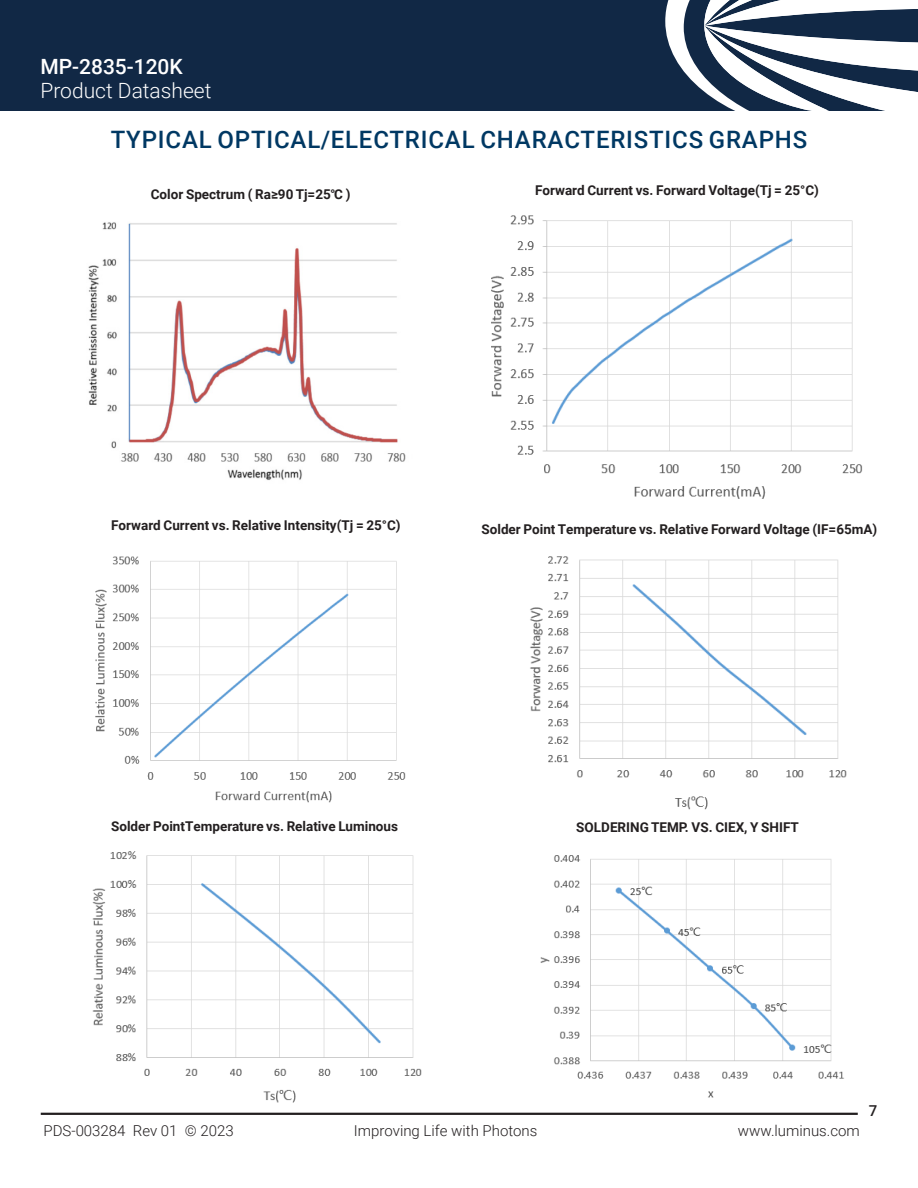
<style>
.page{position:relative;width:918px;height:1188px;background:#fff}
.page>*{position:absolute;margin:0;border:0;box-sizing:border-box;transform-origin:0 0}
.t1{font:500 24px "Roboto";letter-spacing:.035em;color:#003863}
.t2{font:300 21px "Roboto";color:#fff}
.t3{font:500 21px "Roboto";color:#fff}
.DS_Bottom_Folio{font:300 15px "Roboto";color:#231f20}
.DS_Folio_Pg{font:500 15px "Roboto";color:#231f20}
.Notes_Style_Sheet_in{font:700 13.5px "Roboto";color:#231f20}
</style>
<div class="page">
<div style="left:0;top:0;width:918px;height:110px;background:#112845"></div>
<svg style="left:665px;top:0;width:253px;height:110px"></svg>
<hr style="left:41px;top:1113px;width:817px;height:2px;background:#231f20">
<img style="left:491px;top:215px;width:372px;height:284px">
<img style="left:95px;top:556px;width:311px;height:247px">
<img style="left:530px;top:556px;width:317px;height:254px">
<img style="left:540px;top:855px;width:304px;height:243px">
<img style="left:92px;top:851px;width:330px;height:252px">
<img style="left:88px;top:222px;width:318px;height:258px">
<p class="t3" style="left:40px;top:52px;width:144px">MP-2835-120K</p>
<p class="t2" style="left:40px;top:76px;width:173px">Product Datasheet</p>
<p class="t1" style="left:111px;top:122px;width:698px">TYPICAL OPTICAL/ELECTRICAL CHARACTERISTICS GRAPHS</p>
<p class="Notes_Style_Sheet_in" style="left:151px;top:185px;width:201px">Color Spectrum ( Ra≥90 Tj=25℃ )</p>
<p class="Notes_Style_Sheet_in" style="left:535px;top:181px;width:285px">Forward Current vs. Forward Voltage(Tj = 25°C)</p>
<p class="Notes_Style_Sheet_in" style="left:111px;top:516px;width:291px">Forward Current vs. Relative Intensity(Tj = 25°C)</p>
<p class="Notes_Style_Sheet_in" style="left:482px;top:520px;width:397px">Solder Point Temperature vs. Relative Forward Voltage (IF=65mA)</p>
<p class="Notes_Style_Sheet_in" style="left:111px;top:816px;width:288px">Solder PointTemperature vs. Relative Luminous</p>
<p class="Notes_Style_Sheet_in" style="left:576px;top:818px;width:224px">SOLDERING TEMP. VS. CIEX, Y SHIFT</p>
<p class="DS_Folio_Pg" style="left:869px;top:1101px;width:10px">7</p>
<p class="DS_Bottom_Folio" style="left:43px;top:1120px;width:192px">PDS-003284 Rev 01 © 2023</p>
<p class="DS_Bottom_Folio" style="left:354px;top:1120px;width:185px">Improving Life with Photons</p>
<p class="DS_Bottom_Folio" style="left:738px;top:1120px;width:124px">www. luminus.com</p>
</div>
